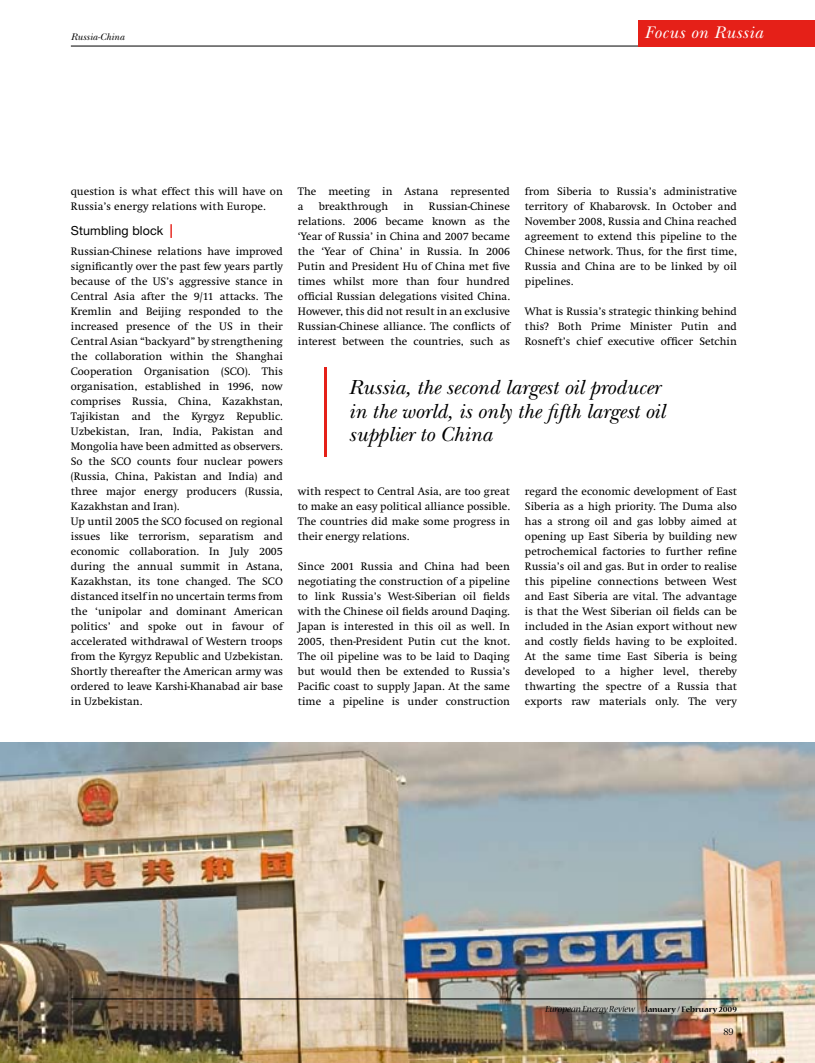
<style>
.page{position:relative;width:815px;height:1063px;background:#fff}
.page>*{position:absolute;margin:0;border:0;box-sizing:border-box;transform-origin:0 0}
.t1{font:italic 21.25px/23.8px "New Baskerville";color:#000}
.t2{font:italic 17.5px "New Baskerville";letter-spacing:.03em;color:#fff}
.t3{font:12.5px "Helvetica Neue LT Std";letter-spacing:.01em;color:#000}
.t4{font:11.25px/15px "Swift";color:#000;text-align:justify}
.t5{font:italic 10px "Nueva Std";color:#000}
.t6{font:italic 10px "New Baskerville";color:#000}
.t7{font:10px "New Baskerville";color:#000}
.s1{font-weight:700;font-size:13.75px;color:#e52018}
.s2{font-weight:700;font-style:normal;font-size:8.75px}
</style>
<div class="page">
<img style="left:0;top:743px;width:815px;height:320px">
<hr style="left:324px;top:367px;width:3px;height:89px;background:#e52018">
<hr style="left:71px;top:999px;width:667px;height:1px;background:#000">
<hr style="left:71px;top:46px;width:744px;height:1px;background:#000">
<div style="left:639px;top:20px;width:176px;height:26px;background:#e52018"></div>
<p class="t6" style="left:71px;top:31px;width:55px">Russia-China</p>
<h2 class="t2" style="left:645px;top:23px;width:119px">Focus on Russia</h2>
<p class="t4" style="left:71px;top:184px;width:214px">question is what effect this will have on<br>Russia’s energy relations with Europe.</p>
<p class="t3" style="left:71px;top:223px;width:104px">Stumbling block <span class="s1">|</span></p>
<p class="t4" style="left:71px;top:244px;width:214px;text-align:left">Russian-Chinese relations have improved significantly over the past few years partly because of the US’s aggressive stance in Central Asia after the 9/11 attacks. The Kremlin and Beijing responded to the increased presence of the US in their Central Asian “backyard” by strengthening the collaboration within the Shanghai Cooperation Organisation (SCO). This organisation, established in 1996, now comprises Russia, China, Kazakhstan, Tajikistan and the Kyrgyz Republic.<br>Uzbekistan, Iran, India, Pakistan and Mongolia have been admitted as observers.<br>So the SCO counts four nuclear powers (Russia, China, Pakistan and India) and three major energy producers (Russia, Kazakhstan and Iran).<br>Up until 2005 the SCO focused on regional issues like terrorism, separatism and economic collaboration. In July 2005 during the annual summit in Astana, Kazakhstan, its tone changed. The SCO distanced itself in no uncertain terms from the ‘unipolar and dominant American politics’ and spoke out in favour of accelerated withdrawal of Western troops from the Kyrgyz Republic and Uzbekistan.<br>Shortly thereafter the American army was ordered to leave Karshi-Khanabad air base in Uzbekistan.</p>
<p class="t4" style="left:298px;top:184px;width:214px">The meeting in Astana represented a</p>
<p class="t4" style="left:298px;top:199px;width:214px;text-indent:131px">Russian-Chinese relations. 2006 became known as the ‘Year of Russia’ in China and 2007 became the ‘Year of China’ in Russia. In 2006<br>Putin and President Hu of China met five times whilst more than four hundred official Russian delegations visited China.<br>However, this did not result in an exclusive Russian-Chinese alliance. The conflicts of interest between the countries, such as</p>
<p class="t4" style="left:319px;top:199px;width:71px">breakthrough</p>
<p class="t4" style="left:403px;top:199px;width:12px">in</p>
<p class="t4" style="left:525px;top:184px;width:214px">from Siberia to Russia’s administrative territory of Khabarovsk. In October and November 2008, Russia and China reached agreement to extend this pipeline to the Chinese network. Thus, for the first time, Russia and China are to be linked by oil pipelines.</p>
<p class="t4" style="left:525px;top:304px;width:214px">What is Russia’s strategic thinking behind this? Both Prime Minister Putin and Rosneft’s chief executive officer Setchin</p>
<h1 class="t1" style="left:349px;top:375px;width:318px">Russia, the second largest oil producer in the world, is only the fifth largest oil supplier to China</h1>
<p class="t4" style="left:298px;top:484px;width:214px">with respect to Central Asia, are too great to make an easy political alliance possible.<br>The countries did make some progress in their energy relations.</p>
<p class="t4" style="left:298px;top:559px;width:214px">Since 2001 Russia and China had been negotiating the construction of a pipeline to link Russia’s West-Siberian oil fields with the Chinese oil fields around Daqing.<br>Japan is interested in this oil as well. In 2005, then-President Putin cut the knot.<br>The oil pipeline was to be laid to Daqing but would then be extended to Russia’s Pacific coast to supply Japan. At the same time a pipeline is under construction</p>
<p class="t4" style="left:525px;top:484px;width:214px">regard the economic development of East Siberia as a high priority. The Duma also has a strong oil and gas lobby aimed at opening up East Siberia by building new petrochemical factories to further refine Russia’s oil and gas. But in order to realise this pipeline connections between West and East Siberia are vital. The advantage is that the West Siberian oil fields can be included in the Asian export without new and costly fields having to be exploited.<br>At the same time East Siberia is being developed to a higher level, thereby thwarting the spectre of a Russia that exports raw materials only. The very</p>
<p class="t5" style="left:545px;top:1004px;width:193px">European Energy Review <span class="s2">January / February 2009</span></p>
<p class="t7" style="left:723px;top:1026px;width:12px">89</p>
</div>
